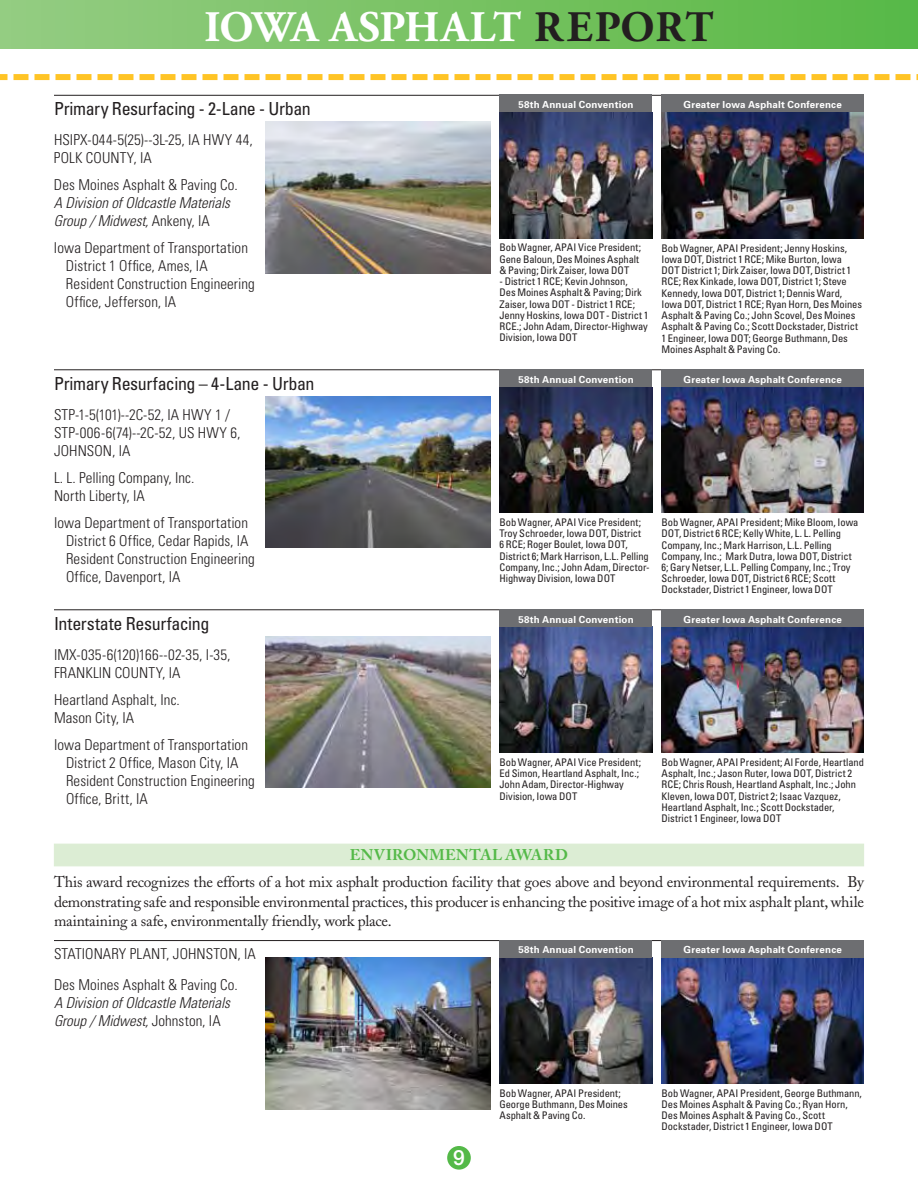
<style>
.page{position:relative;width:918px;height:1188px;background:#fff}
.page>*{position:absolute;margin:0;border:0;box-sizing:border-box;transform-origin:0 0}
.t1{font:700 43.5px "Adobe Garamond";letter-spacing:.005em;color:#fff}
.t2{font:500 21px "Helvetica Neue";color:#fff}
.t3{font:condensed 18px "Univers";letter-spacing:-.02em;color:#231f20}
.t4{font:15.45px/19.5px "Adobe Caslon";letter-spacing:-.015em;color:#231f20;text-align:justify}
.t5{font:15.45px "Adobe Caslon Pro Bold SC850";letter-spacing:.02em;color:#54b948}
.t6{font:300 condensed 15px/18px "Univers";letter-spacing:.005em;color:#231f20}
.t7{font:italic 300 condensed 15px/18px "Univers";letter-spacing:-.005em;color:#231f20}
.t8{font:condensed 10.5px/11.2px "Univers";letter-spacing:-.005em;color:#231f20}
.t9{font:700 9.75px "Univers";letter-spacing:.02em;color:#fff}
.s1{color:#231f20}
.s2{font-style:normal}
</style>
<div class="page">
<svg style="left:0;top:74px;width:918px;height:6px"></svg>
<div style="left:0;top:0;width:918px;height:49px;background:linear-gradient(to right,#95cc81,#59b945)"></div>
<div style="left:447px;top:1146px;width:24px;height:24px;background:#54b948;border-radius:50%"></div>
<hr style="left:54px;top:95px;width:810px;height:1px;background:#231f20">
<hr style="left:54px;top:369px;width:810px;height:1px;background:#231f20">
<hr style="left:54px;top:609px;width:810px;height:1px;background:#231f20">
<hr style="left:54px;top:940px;width:810px;height:1px;background:#231f20">
<img style="left:662px;top:112px;width:202px;height:126px">
<img style="left:662px;top:387px;width:202px;height:126px">
<img style="left:662px;top:627px;width:202px;height:126px">
<img style="left:662px;top:958px;width:202px;height:126px">
<img style="left:500px;top:112px;width:152px;height:126px">
<img style="left:500px;top:387px;width:152px;height:126px">
<img style="left:500px;top:627px;width:152px;height:126px">
<img style="left:500px;top:958px;width:152px;height:126px">
<img style="left:266px;top:122px;width:224px;height:151px">
<img style="left:266px;top:396px;width:224px;height:152px">
<img style="left:266px;top:636px;width:224px;height:152px">
<img style="left:266px;top:958px;width:224px;height:152px">
<div style="left:500px;top:94px;width:152px;height:18px;background:#6d6e71"></div>
<div style="left:500px;top:369px;width:152px;height:18px;background:#6d6e71"></div>
<div style="left:500px;top:609px;width:152px;height:18px;background:#6d6e71"></div>
<div style="left:500px;top:940px;width:152px;height:18px;background:#6d6e71"></div>
<div style="left:662px;top:94px;width:202px;height:18px;background:#6d6e71"></div>
<div style="left:662px;top:369px;width:202px;height:18px;background:#6d6e71"></div>
<div style="left:662px;top:609px;width:202px;height:18px;background:#6d6e71"></div>
<div style="left:662px;top:940px;width:202px;height:18px;background:#6d6e71"></div>
<div style="left:54px;top:844px;width:810px;height:22px;background:#dcedd4"></div>
<h1 class="t1" style="left:204px;top:3px;width:511px">IOWA ASPHALT <span class="s1">REPORT</span></h1>
<h3 class="t3" style="left:54px;top:97px;width:258px">Primary Resurfacing - 2-Lane - Urban</h3>
<h3 class="t6" style="left:54px;top:131px;width:200px">HSIPX-044-5(25)--3L-25, IA Hwy 44,<br>Polk Count y, IA</h3>
<h3 class="t6" style="left:54px;top:176px;width:185px">Des Moines Asphalt &amp; Paving Co.</h3>
<h3 class="t7" style="left:54px;top:194px;width:178px">A Division of Oldcastle Materials<br>Group / Midwest, <span class="s2">Ankeny, IA</span></h3>
<h3 class="t6" style="left:66px;top:239px;width:190px;text-indent:-12px">Iowa Department of Transportation<br>District 1 Office, Ames, IA<br>Resident Construction Engineering<br>Office, Jefferson, IA</h3>
<h3 class="t3" style="left:54px;top:372px;width:262px">Primary Resurfacing – 4-Lane - Urban</h3>
<h3 class="t6" style="left:54px;top:405px;width:188px">STP-1-5(101)--2C-52, IA Hwy 1 /<br>STP-006-6(74)--2C-52, US Hwy 6,<br>Johnson, IA</h3>
<h3 class="t6" style="left:54px;top:468px;width:142px">L. L. Pelling Company, Inc.<br>North Liberty, IA</h3>
<h3 class="t6" style="left:66px;top:513px;width:190px;text-indent:-12px">Iowa Department of Transportation<br>District 6 Office, Cedar Rapids, IA<br>Resident Construction Engineering<br>Office, Davenport, IA</h3>
<h3 class="t3" style="left:54px;top:612px;width:157px">Interstate Resurfacing</h3>
<h3 class="t6" style="left:54px;top:645px;width:178px">IMX-035-6(120)166--02-35, I-35,<br>Franklin</h3>
<h3 class="t6" style="left:54px;top:659px;width:128px;line-height:27px;text-align:right">Count y, IA<br>Heartland Asphalt, Inc.</h3>
<h3 class="t6" style="left:54px;top:704px;width:196px;line-height:27px">Mason City, IA<br>Iowa Department of Transportation</h3>
<h3 class="t6" style="left:66px;top:753px;width:190px">District 2 Office, Mason City, IA<br>Resident Construction Engineering<br>Office, Britt, IA</h3>
<p class="t9" style="left:518px;top:99px;width:117px">58th Annual Convention</p>
<p class="t9" style="left:684px;top:99px;width:160px">Greater Iowa Asphalt Conference</p>
<p class="t8" style="left:499px;top:242px;width:143px">Bob Wagner, APAI Vice President;<br>Gene Baloun, Des Moines Asphalt &amp; Paving; Dirk Zaiser, Iowa DOT</p>
<p class="t8" style="left:499px;top:276px;width:150px">- District 1 RCE; Kevin Johnson,<br>Des Moines Asphalt &amp; Paving; Dirk<br>Zaiser, Iowa DOT - District 1 RCE;<br>Jenny Hoskins, Iowa DOT - District 1<br>RCE.; John Adam, Director-Highway<br>Division, Iowa DOT</p>
<p class="t8" style="left:662px;top:242px;width:202px">Bob Wagner, APAI President; Jenny Hoskins, Iowa DOT, District 1 RCE; Mike Burton, Iowa DOT District 1; Dirk Zaiser, Iowa DOT, District 1<br>RCE; Rex Kinkade, Iowa DOT, District 1; Steve Kennedy, Iowa DOT, District 1; Dennis Ward, Iowa DOT, District 1 RCE; Ryan Horn, Des Moines Asphalt &amp; Paving Co.; John Scovel, Des Moines Asphalt &amp; Paving Co.; Scott Dockstader, District 1 Engineer, Iowa DOT; George Buthmann, Des Moines Asphalt &amp; Paving Co.</p>
<p class="t9" style="left:518px;top:373px;width:117px">58th Annual Convention</p>
<p class="t9" style="left:684px;top:373px;width:160px">Greater Iowa Asphalt Conference</p>
<p class="t8" style="left:499px;top:516px;width:152px">Bob Wagner, APAI Vice President; Troy Schroeder, Iowa DOT, District<br>6 RCE; Roger Boulet, Iowa DOT, District 6; Mark Harrison, L.L. Pelling Company, Inc.; John Adam, Director-Highway Division, Iowa DOT</p>
<p class="t8" style="left:662px;top:516px;width:199px">Bob Wagner, APAI President; Mike Bloom, Iowa DOT, District 6 RCE; Kelly White, L. L. Pelling Company, Inc.; Mark Harrison, L.L. Pelling Company, Inc.; Mark Dutra, Iowa DOT, District 6; Gary Netser, L.L. Pelling Company, Inc.; Troy Schroeder, Iowa DOT, District 6 RCE; Scott Dockstader, District 1 Engineer, Iowa DOT</p>
<p class="t9" style="left:519px;top:613px;width:117px">58th Annual Convention</p>
<p class="t9" style="left:684px;top:613px;width:160px">Greater Iowa Asphalt Conference</p>
<p class="t8" style="left:499px;top:756px;width:143px">Bob Wagner, APAI Vice President;<br>Ed Simon, Heartland Asphalt, Inc.;<br>John Adam, Director-Highway<br>Division, Iowa DOT</p>
<p class="t8" style="left:662px;top:756px;width:204px">Bob Wagner, APAI President; Al Forde, Heartland Asphalt, Inc.; Jason Ruter, Iowa DOT, District 2<br>RCE; Chris Roush, Heartland Asphalt, Inc.; John Kleven, Iowa DOT, District 2; Isaac Vazquez, Heartland Asphalt, Inc.; Scott Dockstader, District 1 Engineer, Iowa DOT</p>
<h3 class="t5" style="left:350px;top:846px;width:220px">ENVIRONMENTAL AWARD</h3>
<p class="t4" style="left:54px;top:872px;width:812px">This award recognizes the efforts of a hot mix asphalt production facility that goes above and beyond environmental requirements. By demonstrating safe and responsible environmental practices, this producer is enhancing the positive image of a hot mix asphalt plant, while maintaining a safe, environmentally friendly, work place.</p>
<h3 class="t6" style="left:54px;top:938px;width:203px;line-height:31.5px;text-indent:166px">on, IA<br>Des Moines Asphalt &amp; Paving Co.</h3>
<h3 class="t7" style="left:54px;top:994px;width:178px">A Division of Oldcastle Materials<br>Group / Midwest, <span class="s2">Johnston, IA</span></h3>
<h3 class="t6" style="left:54px;top:944px;width:11px">Stati</h3>
<h3 class="t6" style="left:85px;top:944px;width:60px">onary Plant</h3>
<h3 class="t6" style="left:166px;top:944px;width:25px">, Johnst</h3>
<p class="t9" style="left:519px;top:944px;width:117px">58th Annual Convention</p>
<p class="t9" style="left:684px;top:944px;width:160px">Greater Iowa Asphalt Conference</p>
<h2 class="t2" style="left:453px;top:1145px;width:13px">9</h2>
<p class="t8" style="left:499px;top:1087px;width:130px">Bob Wagner, APAI President;<br>George Buthmann, Des Moines<br>Asphalt &amp; Paving Co.</p>
<p class="t8" style="left:662px;top:1087px;width:202px">Bob Wagner, APAI President, George Buthmann, Des Moines Asphalt &amp; Paving Co.; Ryan Horn, Des Moines Asphalt &amp; Paving Co., Scott Dockstader, District 1 Engineer, Iowa DOT</p>
</div>
